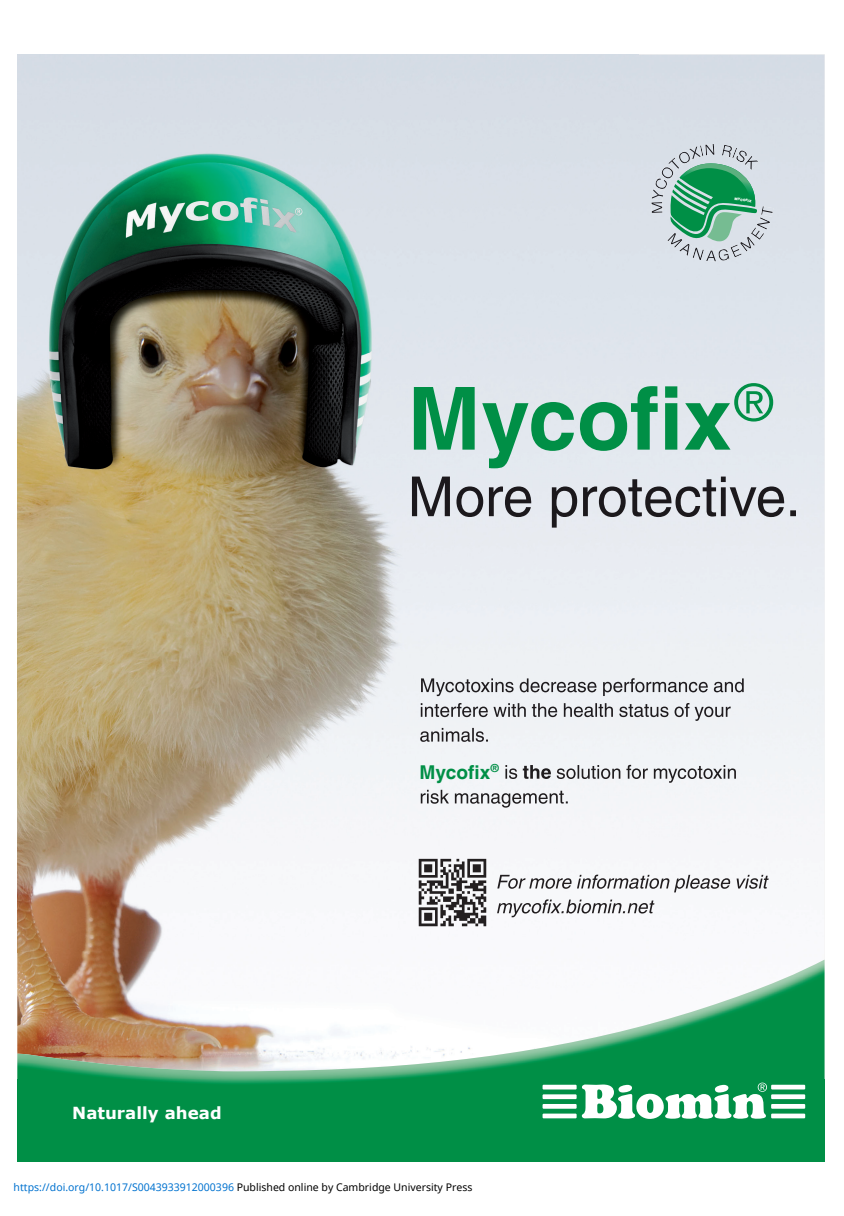
<style>
.page{position:relative;width:844px;height:1216px;background:#fff}
.page>*{position:absolute;margin:0;border:0;box-sizing:border-box;transform-origin:0 0}
.t1{font:700 87.15px "Helvetica World";color:#008f46}
.t2{font:700 19.07px "Helvetica World";color:#008f46}
.t3{font:700 16.62px "Verdana";color:#fff}
.t4{font:10.5px "Noto Sans";color:#0172cf}
.s1{color:#000}
</style>
<div class="page">
<img style="left:17px;top:55px;width:620px;height:904px">
<img style="left:637px;top:55px;width:187px;height:850px">
<img style="left:408px;top:848px;width:88px;height:88px">
<img style="left:412px;top:476px;width:385px;height:51px">
<img style="left:421px;top:678px;width:323px;height:18px">
<img style="left:420px;top:703px;width:310px;height:18px">
<img style="left:420px;top:728px;width:68px;height:13px">
<img style="left:499px;top:765px;width:18px;height:14px">
<img style="left:522px;top:765px;width:28px;height:14px">
<img style="left:551px;top:764px;width:185px;height:18px">
<img style="left:420px;top:789px;width:147px;height:18px">
<img style="left:497px;top:874px;width:271px;height:18px">
<img style="left:497px;top:899px;width:157px;height:18px">
<img style="left:17px;top:959px;width:807px;height:202px">
<svg style="left:581px;top:1082px;width:185px;height:36px"></svg>
<div style="left:542px;top:1084px;width:34px;height:5px;background:#fff"></div>
<div style="left:542px;top:1094px;width:34px;height:5px;background:#fff"></div>
<div style="left:542px;top:1103px;width:34px;height:5px;background:#fff"></div>
<div style="left:542px;top:1113px;width:34px;height:5px;background:#fff"></div>
<div style="left:771px;top:1084px;width:34px;height:5px;background:#fff"></div>
<div style="left:771px;top:1094px;width:34px;height:5px;background:#fff"></div>
<div style="left:771px;top:1103px;width:34px;height:5px;background:#fff"></div>
<div style="left:771px;top:1113px;width:34px;height:5px;background:#fff"></div>
<svg style="left:651px;top:144px;width:122px;height:117px;background:#98c2b4"></svg>
<h1 class="t1" style="left:407px;top:368px;width:369px">Mycofix<sup>®</sup></h1>
<h3 class="t3" style="left:72px;top:1102px;width:151px">Naturally ahead</h3>
<h2 class="t2" style="left:419px;top:761px;width:81px">Mycofix<sup>®</sup></h2>
<p class="t4" style="left:14px;top:1179px;width:460px">https://doi.org/10.1017/S0043933912000396 <span class="s1">Published online by Cambridge University Press</span></p>
</div>
